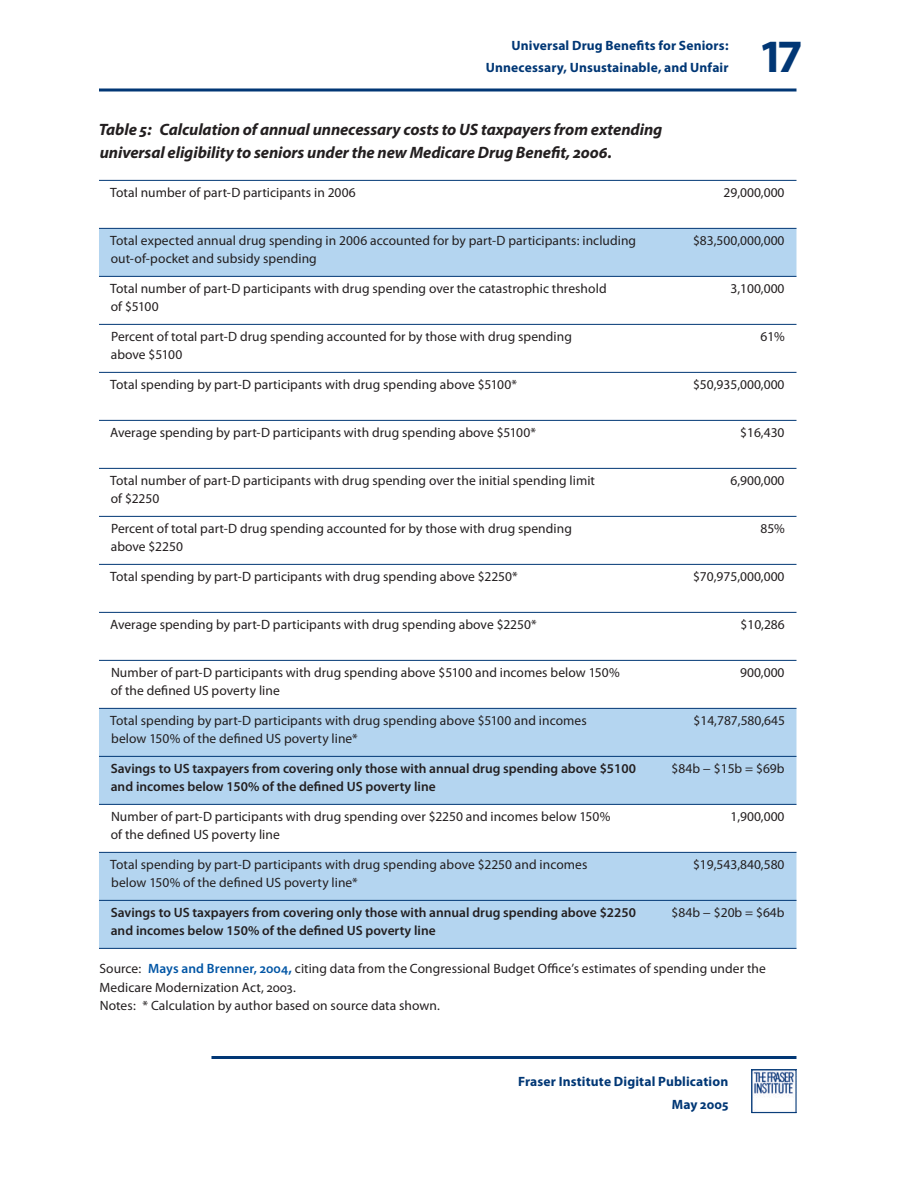
<style>
.page{position:relative;width:918px;height:1188px;background:#fff}
.page>*{position:absolute;margin:0;border:0;box-sizing:border-box;transform-origin:0 0}
.t1{font:700 46.5px "Myriad Pro";color:#013775}
._3figtblheadTop{font:italic 700 16.5px/22.5px "Myriad Pro";letter-spacing:-.005em;color:#231f20}
._5tblText{font:13.5px/18.3px "Myriad Pro";letter-spacing:.005em;color:#231f20}
._5tblYhead{font:600 13.5px/18.3px "Myriad Pro";color:#231f20}
._6tblfggNote{font:13.5px/18.3px "Myriad Pro";letter-spacing:.005em;color:#231f20}
._5tblNum{font:13.5px "Myriad Pro";color:#231f20}
.t2{font:700 13.5px/22.5px "Myriad Pro";letter-spacing:.01em;color:#013775;text-align:right}
.s1{font-weight:600;color:#0155a5}
.s2{font-weight:600;font-size:15px;color:#0155a5}
</style>
<div class="page">
<img style="left:754px;top:1072px;width:40px;height:39px">
<hr style="left:211px;top:1056px;width:585px;height:3px;background:#013775">
<svg style="left:99px;top:88px;width:697px;height:4px;background:#406897"></svg>
<svg style="left:99px;top:229px;width:697px;height:719px"></svg>
<hr style="left:99px;top:180px;width:540px;height:1px;background:#013775">
<hr style="left:639px;top:180px;width:157px;height:1px;background:#013775">
<hr style="left:99px;top:228px;width:540px;height:1px;background:#013775">
<hr style="left:639px;top:228px;width:157px;height:1px;background:#013775">
<hr style="left:99px;top:276px;width:540px;height:1px;background:#013775">
<hr style="left:639px;top:276px;width:157px;height:1px;background:#013775">
<hr style="left:99px;top:324px;width:540px;height:1px;background:#013775">
<hr style="left:639px;top:324px;width:157px;height:1px;background:#013775">
<hr style="left:99px;top:372px;width:540px;height:1px;background:#013775">
<hr style="left:639px;top:372px;width:157px;height:1px;background:#013775">
<hr style="left:99px;top:420px;width:540px;height:1px;background:#013775">
<hr style="left:639px;top:420px;width:157px;height:1px;background:#013775">
<hr style="left:99px;top:468px;width:540px;height:1px;background:#013775">
<hr style="left:639px;top:468px;width:157px;height:1px;background:#013775">
<hr style="left:99px;top:516px;width:540px;height:1px;background:#013775">
<hr style="left:639px;top:516px;width:157px;height:1px;background:#013775">
<hr style="left:99px;top:564px;width:540px;height:1px;background:#013775">
<hr style="left:639px;top:564px;width:157px;height:1px;background:#013775">
<hr style="left:99px;top:612px;width:540px;height:1px;background:#013775">
<hr style="left:639px;top:612px;width:157px;height:1px;background:#013775">
<hr style="left:99px;top:660px;width:540px;height:1px;background:#013775">
<hr style="left:639px;top:660px;width:157px;height:1px;background:#013775">
<hr style="left:99px;top:708px;width:540px;height:1px;background:#013775">
<hr style="left:639px;top:708px;width:157px;height:1px;background:#013775">
<hr style="left:99px;top:756px;width:540px;height:1px;background:#013775">
<hr style="left:639px;top:756px;width:157px;height:1px;background:#013775">
<hr style="left:99px;top:804px;width:540px;height:1px;background:#013775">
<hr style="left:639px;top:804px;width:157px;height:1px;background:#013775">
<hr style="left:99px;top:852px;width:540px;height:1px;background:#013775">
<hr style="left:639px;top:852px;width:157px;height:1px;background:#013775">
<hr style="left:99px;top:900px;width:540px;height:1px;background:#013775">
<hr style="left:639px;top:900px;width:157px;height:1px;background:#013775">
<hr style="left:99px;top:948px;width:540px;height:1px;background:#013775">
<hr style="left:639px;top:948px;width:157px;height:1px;background:#013775">
<p class="t2" style="left:486px;top:34px;width:244px">Universal Drug Benefits for Seniors:<br>Unnecessary, Unsustainable, and Unfair</p>
<h1 class="t1" style="left:762px;top:30px;width:40px">17</h1>
<p class="_3figtblheadTop" style="left:99px;top:118px;width:565px">Table 5: Calculation of annual unnecessary costs to US taxpayers from extending universal eligibility to seniors under the new Medicare Drug Benefit, 2006.</p>
<p class="_5tblText" style="left:110px;top:183px;width:247px">Total number of part-D participants in 2006</p>
<p class="_5tblNum" style="left:724px;top:185px;width:62px">29,000,000</p>
<p class="_5tblText" style="left:110px;top:231px;width:528px">Total expected annual drug spending in 2006 accounted for by part-D participants: including out-of-pocket and subsidy spending</p>
<p class="_5tblNum" style="left:693px;top:233px;width:93px">$83,500,000,000</p>
<p class="_5tblText" style="left:110px;top:279px;width:498px">Total number of part-D participants with drug spending over the catastrophic threshold of $5100</p>
<p class="_5tblNum" style="left:730px;top:281px;width:56px">3,100,000</p>
<p class="_5tblText" style="left:111px;top:327px;width:463px">Percent of total part-D drug spending accounted for by those with drug spending above $5100</p>
<p class="_5tblNum" style="left:760px;top:329px;width:26px">61%</p>
<p class="_5tblText" style="left:110px;top:375px;width:409px">Total spending by part-D participants with drug spending above $5100*</p>
<p class="_5tblNum" style="left:693px;top:377px;width:93px">$50,935,000,000</p>
<p class="_5tblText" style="left:110px;top:423px;width:428px">Average spending by part-D participants with drug spending above $5100*</p>
<p class="_5tblNum" style="left:740px;top:425px;width:46px">$16,430</p>
<p class="_5tblText" style="left:110px;top:471px;width:486px">Total number of part-D participants with drug spending over the initial spending limit of $2250</p>
<p class="_5tblNum" style="left:730px;top:473px;width:56px">6,900,000</p>
<p class="_5tblText" style="left:111px;top:519px;width:463px">Percent of total part-D drug spending accounted for by those with drug spending above $2250</p>
<p class="_5tblNum" style="left:760px;top:521px;width:26px">85%</p>
<p class="_5tblText" style="left:110px;top:567px;width:409px">Total spending by part-D participants with drug spending above $2250*</p>
<p class="_5tblNum" style="left:693px;top:569px;width:93px">$70,975,000,000</p>
<p class="_5tblText" style="left:110px;top:615px;width:428px">Average spending by part-D participants with drug spending above $2250*</p>
<p class="_5tblNum" style="left:740px;top:617px;width:46px">$10,286</p>
<p class="_5tblText" style="left:111px;top:663px;width:511px">Number of part-D participants with drug spending above $5100 and incomes below 150% of the defined US poverty line</p>
<p class="_5tblNum" style="left:740px;top:665px;width:46px">900,000</p>
<p class="_5tblText" style="left:110px;top:711px;width:478px">Total spending by part-D participants with drug spending above $5100 and incomes below 150% of the defined US poverty line*</p>
<p class="_5tblNum" style="left:694px;top:713px;width:93px">$14,787,580,645</p>
<p class="_5tblYhead" style="left:111px;top:759px;width:527px">Savings to US taxpayers from covering only those with annual drug spending above $5100 and incomes below 150% of the defined US poverty line</p>
<p class="_5tblNum" style="left:672px;top:761px;width:114px">$84b − $15b = $69b</p>
<p class="_5tblText" style="left:111px;top:807px;width:501px">Number of part-D participants with drug spending over $2250 and incomes below 150% of the defined US poverty line</p>
<p class="_5tblNum" style="left:730px;top:809px;width:56px">1,900,000</p>
<p class="_5tblText" style="left:110px;top:855px;width:479px">Total spending by part-D participants with drug spending above $2250 and incomes below 150% of the defined US poverty line*</p>
<p class="_5tblNum" style="left:693px;top:857px;width:93px">$19,543,840,580</p>
<p class="_5tblYhead" style="left:111px;top:903px;width:527px">Savings to US taxpayers from covering only those with annual drug spending above $2250 and incomes below 150% of the defined US poverty line</p>
<p class="_5tblNum" style="left:672px;top:905px;width:114px">$84b − $20b = $64b</p>
<p class="_6tblfggNote" style="left:99px;top:960px;width:668px">Source: <span class="s1">Mays and Brenner, 2004</span><span class="s2">,</span> citing data from the Congressional Budget Office’s estimates of spending under the<br>Medicare Modernization Act, 2003.</p>
<p class="_6tblfggNote" style="left:100px;top:996px;width:342px">Notes: * Calculation by author based on source data shown.</p>
<p class="t2" style="left:518px;top:1070px;width:212px">Fraser Institute Digital Publication<br>May 2005</p>
</div>
